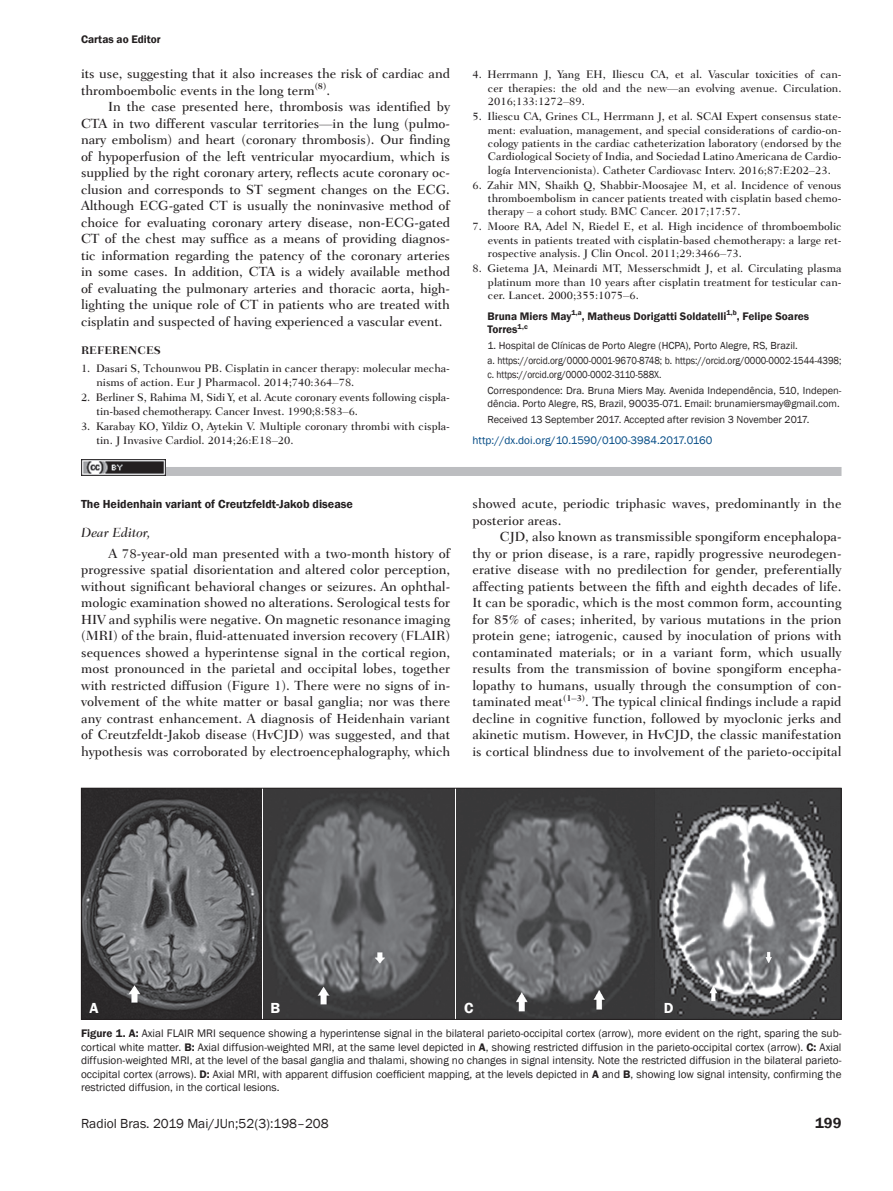
<style>
.page{position:relative;width:893px;height:1191px;background:#fff}
.page>*{position:absolute;margin:0;border:0;box-sizing:border-box;transform-origin:0 0}
.t1{font:600 15px "Franklin Gothic";color:#fff}
.t2{font:600 15px "Franklin Gothic";color:#231f20}
.t3{font:500 13.5px/16.5px "Fairfield LT";color:#231f20;text-align:justify}
.t4{font:13.5px "Franklin Gothic";color:#231f20}
.t5{font:italic 500 13.5px "Fairfield LT";letter-spacing:-.005em;color:#231f20}
.t6{font:600 12px "Franklin Gothic";color:#231f20}
.t7{font:500 11.25px/13.4px "Fairfield LT";color:#231f20;text-align:justify}
.t8{font:11.25px/13.5px "Franklin Gothic";color:#231f20;text-align:justify}
.t9{font:600 11.25px/13.5px "Franklin Gothic";color:#231f20}
.t10{font:11.25px "Franklin Gothic";color:#014984}
.t11{font:700 11.25px "Fairfield LT";color:#231f20}
.t12{font:10.5px/15.6px "Franklin Gothic";color:#231f20}
.t13{font:10.5px/15.6px "Franklin Gothic";color:#231f20;scale:.9 1}
.s1{font-weight:600}
</style>
<div class="page">
<div style="left:81px;top:467px;width:760px;height:9px;background:#bcbdc0"></div>
<img style="left:81px;top:459px;width:85px;height:16px">
<img style="left:83px;top:790px;width:178px;height:227px">
<img style="left:263px;top:790px;width:191px;height:227px">
<img style="left:456px;top:790px;width:198px;height:227px">
<img style="left:656px;top:790px;width:183px;height:227px">
<div style="left:81px;top:788px;width:760px;height:231px;border:1px solid #231f20"></div>
<p class="t9" style="left:81px;top:33px;width:81px">Cartas ao Editor</p>
<p class="t3" style="left:81px;top:66px;width:370px">its use, suggesting that it also increases the risk of cardiac and thromboembolic events in the long term<sup>(8)</sup>.</p>
<p class="t3" style="left:81px;top:99px;width:370px;text-indent:27px">In the case presented here, thrombosis was identified by CTA in two different vascular territories—in the lung (pulmo&shy;nary embolism) and heart (coronary thrombosis). Our finding of hypoperfusion of the left ventricular myocardium, which is supplied by the right coronary artery, reflects acute coronary oc&shy;clusion and corresponds to ST segment changes on the ECG.<br>Although ECG-gated CT is usually the noninvasive method of choice for evaluating coronary artery disease, non-ECG-gated CT of the chest may suffice as a means of providing diagnos&shy;tic information regarding the patency of the coronary arteries in some cases. In addition, CTA is a widely available method of evaluating the pulmonary arteries and thoracic aorta, high&shy;lighting the unique role of CT in patients who are treated with cisplatin and suspected of having experienced a vascular event.</p>
<p class="t11" style="left:81px;top:344px;width:82px">REFERENCES</p>
<p class="t7" style="left:96px;top:362px;width:355px;text-indent:-15px">1. Dasari S, Tchounwou PB. Cisplatin in cancer therapy: molecular mecha&shy;nisms of action. Eur J Pharmacol. 2014;740:364–78.</p>
<p class="t7" style="left:96px;top:391px;width:355px;text-indent:-15px">2. Berliner S, Rahima M, Sidi Y, et al. Acute coronary events following cispla&shy;tin-based chemotherapy. Cancer Invest. 1990;8:583–6.</p>
<p class="t7" style="left:96px;top:420px;width:355px;text-indent:-15px">3. Karabay KO, Yildiz O, Aytekin V. Multiple coronary thrombi with cispla&shy;tin. J Invasive Cardiol. 2014;26:E18–20.</p>
<p class="t7" style="left:488px;top:68px;width:355px;text-indent:-15px">4. Herrmann J, Yang EH, Iliescu CA, et al. Vascular toxicities of can&shy;cer therapies: the old and the new—an evolving avenue. Circulation.<br>2016;133:1272–89.</p>
<p class="t7" style="left:488px;top:110px;width:355px;text-indent:-15px">5. Iliescu CA, Grines CL, Herrmann J, et al. SCAI Expert consensus state&shy;ment: evaluation, management, and special considerations of cardio-on&shy;cology patients in the cardiac catheterization laboratory (endorsed by the Cardiological Society of India, and Sociedad Latino Americana de Cardio&shy;logía Intervencionista). Catheter Cardiovasc Interv. 2016;87:E202–23.</p>
<p class="t7" style="left:488px;top:178px;width:355px;text-indent:-15px">6. Zahir MN, Shaikh Q, Shabbir-Moosajee M, et al. Incidence of venous thromboembolism in cancer patients treated with cisplatin based chemo&shy;therapy – a cohort study. BMC Cancer. 2017;17:57.</p>
<p class="t7" style="left:488px;top:220px;width:355px;text-indent:-15px">7. Moore RA, Adel N, Riedel E, et al. High incidence of thromboembolic events in patients treated with cisplatin-based chemotherapy: a large ret&shy;rospective analysis. J Clin Oncol. 2011;29:3466–73.</p>
<p class="t7" style="left:488px;top:262px;width:355px;text-indent:-15px">8. Gietema JA, Meinardi MT, Messerschmidt J, et al. Circulating plasma platinum more than 10 years after cisplatin treatment for testicular can&shy;cer. Lancet. 2000;355:1075–6.</p>
<p class="t9" style="left:487px;top:309px;width:323px">Bruna Miers May<sup>1,a</sup>, Matheus Dorigatti Soldatelli<sup>1,b</sup>, Felipe Soares<br>Torres<sup>1,c</sup></p>
<p class="t12" style="left:487px;top:338px;width:355px">1. Hospital de Clínicas de Porto Alegre (HCPA), Porto Alegre, RS, Brazil.<br>a. https://orcid.org/0000-0001-9670-8748; b. https://orcid.org/0000-0002-1544-4398;</p>
<p class="t13" style="left:487px;top:367px;width:395px">c. https://orcid.org/0000-0002-3110-588X.<br>Correspondence: Dra. Bruna Miers May. Avenida Independência, 510, Indepen-</p>
<p class="t12" style="left:487px;top:396px;width:354px">dência. Porto Alegre, RS, Brazil, 90035-071. Email: brunamiersmay@gmail.com.<br>Received 13 September 2017. Accepted after revision 3 November 2017.</p>
<p class="t10" style="left:472px;top:433px;width:241px">http://dx.doi.org/10.1590/0100-3984.2017.0160</p>
<p class="t6" style="left:81px;top:497px;width:273px">The Heidenhain variant of Creutzfeldt-Jakob disease</p>
<p class="t3" style="left:472px;top:495px;width:370px">showed acute, periodic triphasic waves, predominantly in the posterior areas.</p>
<p class="t3" style="left:472px;top:528px;width:371px;text-indent:27px">CJD, also known as transmissible spongiform encephalopa&shy;thy or prion disease, is a rare, rapidly progressive neurodegen&shy;erative disease with no predilection for gender, preferentially affecting patients between the fifth and eighth decades of life.<br>It can be sporadic, which is the most common form, accounting for 85% of cases; inherited, by various mutations in the prion protein gene; iatrogenic, caused by inoculation of prions with contaminated materials; or in a variant form, which usually results from the transmission of bovine spongiform encepha&shy;lopathy to humans, usually through the consumption of con&shy;taminated meat<sup>(1–3)</sup>. The typical clinical findings include a rapid decline in cognitive function, followed by myoclonic jerks and akinetic mutism. However, in HvCJD, the classic manifestation is cortical blindness due to involvement of the parieto-occipital</p>
<p class="t5" style="left:81px;top:525px;width:71px">Dear Editor,</p>
<p class="t3" style="left:81px;top:545px;width:371px;text-indent:27px">A 78-year-old man presented with a two-month history of progressive spatial disorientation and altered color perception, without significant behavioral changes or seizures. An ophthal&shy;mologic examination showed no alterations. Serological tests for HIV and syphilis were negative. On magnetic resonance imaging (MRI) of the brain, fluid-attenuated inversion recovery (FLAIR) sequences showed a hyperintense signal in the cortical region, most pronounced in the parietal and occipital lobes, together with restricted diffusion (Figure 1). There were no signs of in&shy;volvement of the white matter or basal ganglia; nor was there any contrast enhancement. A diagnosis of Heidenhain variant of Creutzfeldt-Jakob disease (HvCJD) was suggested, and that hypothesis was corroborated by electroencephalography, which</p>
<p class="t1" style="left:89px;top:998px;width:11px">A</p>
<p class="t1" style="left:271px;top:998px;width:11px">B</p>
<p class="t1" style="left:464px;top:998px;width:11px">C</p>
<p class="t1" style="left:664px;top:998px;width:11px">D</p>
<p class="t8" style="left:81px;top:1027px;width:762px"><span class="s1">Figure 1. A:</span> Axial FLAIR MRI sequence showing a hyperintense signal in the bilateral parieto-occipital cortex (arrow), more evident on the right, sparing the sub&shy;cortical white matter. <span class="s1">B:</span> Axial diffusion-weighted MRI, at the same level depicted in <span class="s1">A</span>, showing restricted diffusion in the parieto-occipital cortex (arrow). <span class="s1">C:</span> Axial diffusion-weighted MRI, at the level of the basal ganglia and thalami, showing no changes in signal intensity. Note the restricted diffusion in the bilateral parieto&shy;occipital cortex (arrows). <span class="s1">D:</span> Axial MRI, with apparent diffusion coefficient mapping, at the levels depicted in <span class="s1">A</span> and <span class="s1">B</span>, showing low signal intensity, confirming the restricted diffusion, in the cortical lesions.</p>
<p class="t4" style="left:81px;top:1114px;width:249px">Radiol Bras. 2019 Mai/JUn;52(3):198–208</p>
<p class="t2" style="left:815px;top:1113px;width:28px">199</p>
</div>
